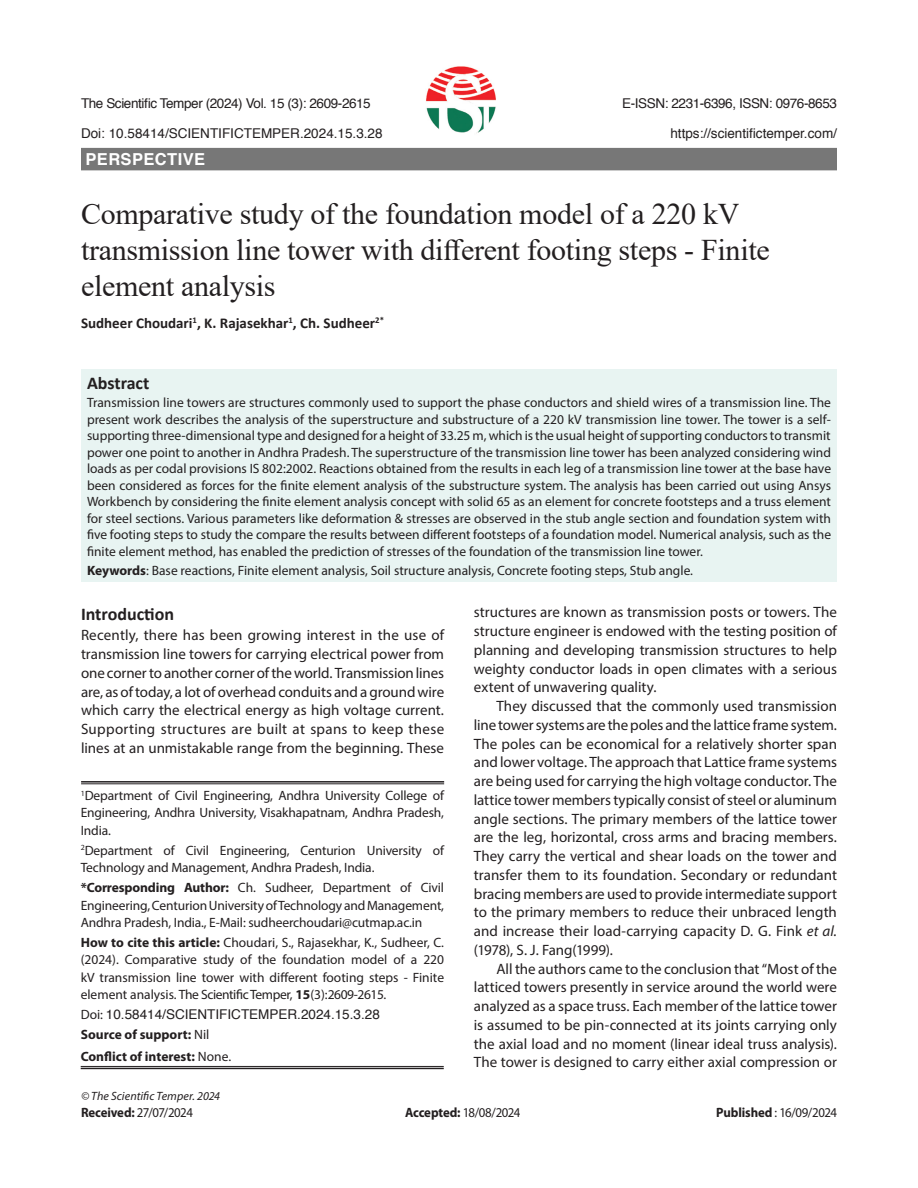
<style>
.page{position:relative;width:918px;height:1188px;background:#fff}
.page>*{position:absolute;margin:0;border:0;box-sizing:border-box;transform-origin:0 0}
.article_head{font:30px/36px "Times New Roman";letter-spacing:-.01em;color:#231f20}
.Sub-Head-1{font:700 18px "Calibri";color:#231f20}
.Subject{font:700 16.5px "Helvetica";letter-spacing:.025em;color:#fff}
.text{font:15px/18.8px "Myriad Pro";color:#231f20;text-align:justify}
.Body_flush{font:15px/18.8px "Myriad Pro";color:#231f20;text-align:justify}
.author{font:700 15px "Calibri";color:#231f20}
.Abstract{font:13.5px/16.5px "Myriad Pro";color:#231f20;text-align:justify}
.affiliation{font:13.5px/17.2px "Myriad Pro";letter-spacing:-.01em;color:#231f20;text-align:justify}
.Running_Head{font:13.5px "Helvetica";letter-spacing:-.03em;color:#231f20}
.Running_Head-2{font:13.5px "Helvetica";color:#231f20}
.ref{font:13.5px "Myriad Pro";letter-spacing:-.04em;color:#231f20;scale:.95 1}
.affiliation-2{font:700 13.5px "Myriad Pro";color:#231f20}
.affiliation-3{font:13.5px "Helvetica";color:#231f20}
.Bottom_1st_page{font:italic 12px "Myriad Pro";letter-spacing:.005em;color:#231f20}
.s1{font-weight:700}
.s2{font-family:"Myriad Pro"}
.s3{font-weight:400}
.s4{font-style:italic}
</style>
<div class="page">
<div style="left:81px;top:369px;width:756px;height:212px;background:#e8f4f2"></div>
<div style="left:81px;top:148px;width:756px;height:22px;background:#777"></div>
<hr style="left:81px;top:781px;width:363px;height:2px;background:#231f20">
<hr style="left:81px;top:784px;width:363px;height:1px;background:#231f20">
<hr style="left:81px;top:1066px;width:363px;height:1px;background:#231f20">
<hr style="left:81px;top:1068px;width:363px;height:1px;background:#231f20">
<img style="left:426px;top:66px;width:70px;height:68px">
<p class="Running_Head" style="left:81px;top:92px;width:291px">The Scientific Temper (2024) Vol. 15 (3): 2609-2615</p>
<p class="Running_Head" style="left:622px;top:92px;width:216px">E-ISSN: 2231-6396, ISSN: 0976-8653</p>
<p class="Running_Head-2" style="left:81px;top:122px;width:303px">Doi: 10.58414/SCIENTIFICTEMPER.2024.15.3.28</p>
<p class="Running_Head-2" style="left:670px;top:122px;width:168px">https://scientifictemper.com/</p>
<p class="Subject" style="left:86px;top:146px;width:121px">PERSPECTIVE</p>
<p class="article_head" style="left:81px;top:195px;width:690px">Comparative study of the foundation model of a 220 kV transmission line tower with different footing steps - Finite element analysis</p>
<p class="author" style="left:81px;top:312px;width:305px">Sudheer Choudari<sup>1</sup>, K. Rajasekhar<sup>1</sup>, Ch. Sudheer<sup>2*</sup></p>
<p class="Sub-Head-1" style="left:87px;top:370px;width:64px">Abstract</p>
<p class="Abstract" style="left:87px;top:394px;width:746px">Transmission line towers are structures commonly used to support the phase conductors and shield wires of a transmission line. The present work describes the analysis of the superstructure and substructure of a 220 kV transmission line tower. The tower is a self&shy;supporting three-dimensional type and designed for a height of 33.25 m, which is the usual height of supporting conductors to transmit power one point to another in Andhra Pradesh. The superstructure of the transmission line tower has been analyzed considering wind loads as per codal provisions IS 802:2002. Reactions obtained from the results in each leg of a transmission line tower at the base have been considered as forces for the finite element analysis of the substructure system. The analysis has been carried out using Ansys Workbench by considering the finite element analysis concept with solid 65 as an element for concrete footsteps and a truss element for steel sections. Various parameters like deformation &amp; stresses are observed in the stub angle section and foundation system with five footing steps to study the compare the results between different footsteps of a foundation model. Numerical analysis, such as the finite element method, has enabled the prediction of stresses of the foundation of the transmission line tower.</p>
<p class="Abstract" style="left:87px;top:562px;width:608px"><span class="s1">Keywords</span>: Base reactions, Finite element analysis, Soil structure analysis, Concrete footing steps, Stub angle.</p>
<p class="Sub-Head-1" style="left:81px;top:601px;width:95px">Introduction</p>
<p class="Body_flush" style="left:81px;top:626px;width:365px">Recently, there has been growing interest in the use of transmission line towers for carrying electrical power from one corner to another corner of the world. Transmission lines are, as of today, a lot of overhead conduits and a ground wire which carry the electrical energy as high voltage current.<br>Supporting structures are built at spans to keep these lines at an unmistakable range from the beginning. These</p>
<p class="affiliation" style="left:81px;top:787px;width:365px"><sup>1</sup>Department of Civil Engineering, Andhra University College of Engineering, Andhra University, Visakhapatnam, Andhra Pradesh, India.</p>
<p class="affiliation" style="left:81px;top:842px;width:365px"><sup>2</sup>Department of Civil Engineering, Centurion University of<br>Technology and Management, Andhra Pradesh, India.</p>
<p class="affiliation" style="left:81px;top:879px;width:365px"><span class="s1">*Corresponding Author:</span> Ch. Sudheer, Department of Civil Engineering, Centurion University of Technology and Management, Andhra Pradesh, India., E-Mail: sudheerchoudari@cutmap.ac.in</p>
<p class="affiliation" style="left:81px;top:934px;width:365px"><span class="s1">How to cite this article:</span> Choudari, S., Rajasekhar, K., Sudheer, C. (2024). Comparative study of the foundation model of a 220 kV transmission line tower with different footing steps - Finite element analysis. The Scientific Temper, <span class="s1">15</span>(3):2609-2615.</p>
<p class="affiliation-3" style="left:81px;top:1004px;width:301px"><span class="s2">Doi:</span> 10.58414/SCIENTIFICTEMPER.2024.15.3.28</p>
<p class="affiliation-2" style="left:81px;top:1027px;width:130px">Source of support: <span class="s3">Nil</span></p>
<p class="affiliation-2" style="left:81px;top:1049px;width:152px">Conflict of interest: <span class="s3">None.</span></p>
<p class="Body_flush" style="left:474px;top:603px;width:365px">structures are known as transmission posts or towers. The structure engineer is endowed with the testing position of planning and developing transmission structures to help weighty conductor loads in open climates with a serious extent of unwavering quality.</p>
<p class="text" style="left:474px;top:696px;width:365px;text-indent:22px">They discussed that the commonly used transmission line tower systems are the poles and the lattice frame system.<br>The poles can be economical for a relatively shorter span and lower voltage. The approach that Lattice frame systems are being used for carrying the high voltage conductor. The lattice tower members typically consist of steel or aluminum angle sections. The primary members of the lattice tower are the leg, horizontal, cross arms and bracing members.<br>They carry the vertical and shear loads on the tower and transfer them to its foundation. Secondary or redundant bracing members are used to provide intermediate support to the primary members to reduce their unbraced length and increase their load-carrying capacity D. G. Fink <span class="s4">et al. </span>(1978), S. J. Fang(1999).</p>
<p class="text" style="left:474px;top:959px;width:365px;text-indent:22px">All the authors came to the conclusion that “Most of the latticed towers presently in service around the world were analyzed as a space truss. Each member of the lattice tower is assumed to be pin-connected at its joints carrying only the axial load and no moment (linear ideal truss analysis).<br>The tower is designed to carry either axial compression or</p>
<p class="Bottom_1st_page" style="left:81px;top:1089px;width:141px">© The Scientific Temper. 2024</p>
<p class="ref" style="left:81px;top:1104px;width:119px"><span class="s1">Received:</span> 27/07/2024</p>
<p class="ref" style="left:405px;top:1104px;width:123px"><span class="s1">Accepted:</span> 18/08/2024</p>
<p class="ref" style="left:716px;top:1104px;width:129px"><span class="s1">Published</span> : 16/09/2024</p>
</div>
